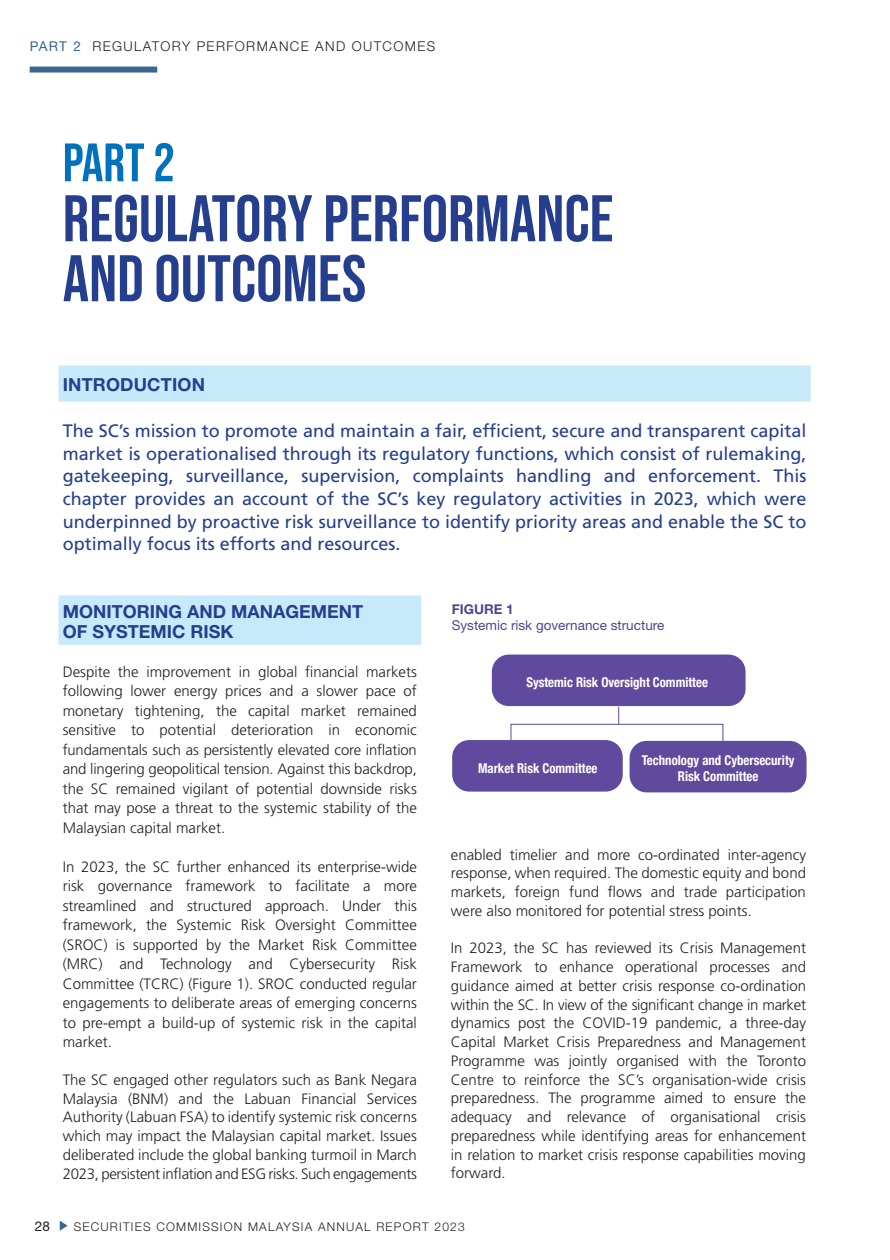
<style>
.page{position:relative;width:890px;height:1260px;background:#fff}
.page>*{position:absolute;margin:0;border:0;box-sizing:border-box;transform-origin:0 0}
.t1{font:65.7px/60px "Bebas Neue";color:#253f8e}
.t2{font:54px "Bebas Neue";color:#0071bb}
.t3{font:18px/22.5px "Frutiger LT Std";color:#253f8e;text-align:justify}
.t4{font:700 18px/19.5px "Helvetica Neue LT Std";color:#253f8e}
.t5{font:300 15px/18.8px "Frutiger LT Std";color:#231f20;text-align:justify}
.t6{font:300 14.85px "Frutiger LT Std";letter-spacing:-.01em;color:#231f20}
.t7{font:700 condensed 13.5px/16.5px "Helvetica Neue";color:#fff;text-align:center;scale:.95 1}
.t8{font:300 13.5px "Helvetica Neue LT Std";letter-spacing:.1em;color:#231f20}
.t9{font:13.5px "Helvetica Neue LT Std";color:#534490}
.t10{font:700 13.5px "Helvetica Neue LT Std";color:#534490}
.t11{font:13.5px "Helvetica Neue LT Std";color:#231f20}
.t12{font:300 12px "Helvetica Neue LT Std";letter-spacing:.1em;color:#231f20}
.s1{font-weight:400;color:#3a6694}
</style>
<div class="page">
<svg style="left:60px;top:1221px;width:8px;height:10px"></svg>
<div style="left:30px;top:67px;width:127px;height:6px;background:#3a6694"></div>
<div style="left:492px;top:654px;width:253px;height:52px;background:#604a9e;border-radius:17px"></div>
<div style="left:58px;top:365px;width:753px;height:36px;background:#c6eafa"></div>
<div style="left:58px;top:595px;width:363px;height:50px;background:#c6eafa"></div>
<div style="left:452px;top:740px;width:171px;height:52px;background:#604a9e;border-radius:17px"></div>
<div style="left:630px;top:741px;width:176px;height:51px;background:#604a9e;border-radius:17px"></div>
<div style="left:511px;top:724px;width:212px;height:23px;border:1px solid #604a9e"></div>
<svg style="left:618px;top:707px;width:1px;height:17px"></svg>
<p class="t8" style="left:30px;top:38px;width:407px"><span class="s1">PART 2</span> REGULATORY PERFORMANCE AND OUTCOMES</p>
<p class="t2" style="left:63px;top:132px;width:114px">PART 2</p>
<p class="t1" style="left:63px;top:188px;width:552px">REGULATORY PERFORMANCE<br>AND OUTCOMES</p>
<p class="t4" style="left:63px;top:374px;width:144px">INTRODUCTION</p>
<p class="t3" style="left:63px;top:420px;width:745px">The SC’s mission to promote and maintain a fair, efficient, secure and transparent capital market is operationalised through its regulatory functions, which consist of rulemaking, gatekeeping, surveillance, supervision, complaints handling and enforcement. This chapter provides an account of the SC’s key regulatory activities in 2023, which were underpinned by proactive risk surveillance to identify priority areas and enable the SC to optimally focus its efforts and resources.</p>
<p class="t4" style="left:63px;top:602px;width:302px">MONITORING AND MANAGEMENT<br>OF SYSTEMIC RISK</p>
<p class="t5" style="left:63px;top:662px;width:356px;line-height:19.5px">Despite the improvement in global financial markets following lower energy prices and a slower pace of monetary tightening, the capital market remained sensitive to potential deterioration in economic</p>
<p class="t6" style="left:63px;top:741px;width:356px">fundamentals such as persistently elevated core inflation</p>
<p class="t5" style="left:63px;top:760px;width:356px;line-height:19.5px">and lingering geopolitical tension. Against this backdrop, the SC remained vigilant of potential downside risks that may pose a threat to the systemic stability of the Malaysian capital market.</p>
<p class="t5" style="left:63px;top:857px;width:356px;line-height:19.5px">In 2023, the SC further enhanced its enterprise-wide risk governance framework to facilitate a more streamlined and structured approach. Under this framework, the Systemic Risk Oversight Committee (SROC) is supported by the Market Risk Committee (MRC) and Technology and Cybersecurity Risk Committee (TCRC) (Figure 1). SROC conducted regular engagements to deliberate areas of emerging concerns to pre-empt a build-up of systemic risk in the capital market.</p>
<p class="t5" style="left:63px;top:1071px;width:356px">The SC engaged other regulators such as Bank Negara Malaysia (BNM) and the Labuan Financial Services Authority (Labuan FSA) to identify systemic risk concerns which may impact the Malaysian capital market. Issues deliberated include the global banking turmoil in March 2023, persistent inflation and ESG risks. Such engagements</p>
<p class="t10" style="left:452px;top:600px;width:63px">FIGURE 1</p>
<p class="t9" style="left:452px;top:617px;width:214px">Systemic risk governance structure</p>
<p class="t7" style="left:526px;top:673px;width:193px">Systemic Risk Oversight Committee</p>
<p class="t7" style="left:478px;top:759px;width:127px">Market Risk Committee</p>
<p class="t7" style="left:642px;top:751px;width:162px">Technology and Cybersecurity<br>Risk Committee</p>
<p class="t5" style="left:451px;top:845px;width:357px">enabled timelier and more co-ordinated inter-agency response, when required. The domestic equity and bond markets, foreign fund flows and trade participation were also monitored for potential stress points.</p>
<p class="t5" style="left:451px;top:939px;width:357px">In 2023, the SC has reviewed its Crisis Management Framework to enhance operational processes and guidance aimed at better crisis response co-ordination within the SC. In view of the significant change in market dynamics post the COVID-19 pandemic, a three-day Capital Market Crisis Preparedness and Management Programme was jointly organised with the Toronto Centre to reinforce the SC’s organisation-wide crisis preparedness. The programme aimed to ensure the adequacy and relevance of organisational crisis preparedness while identifying areas for enhancement in relation to market crisis response capabilities moving forward.</p>
<p class="t11" style="left:35px;top:1218px;width:17px">28</p>
<p class="t12" style="left:74px;top:1219px;width:392px">SECURITIES COMMISSION MALAYSIA ANNUAL REPORT 2023</p>
</div>
